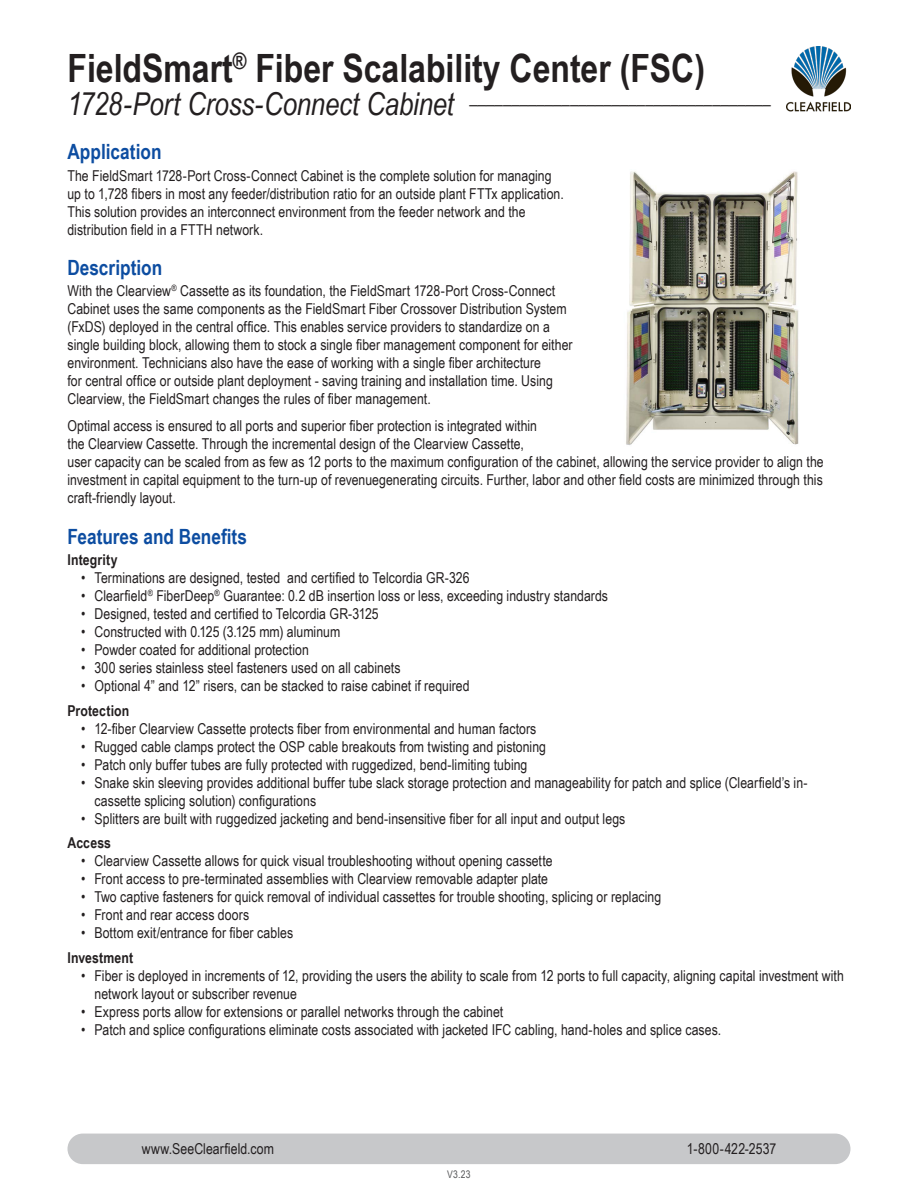
<style>
.page{position:relative;width:918px;height:1188px;background:#fff}
.page>*{position:absolute;margin:0;border:0;box-sizing:border-box;transform-origin:0 0}
.Left_Page_Product_He{font:700 39px "Arial Narrow";color:#231f20}
.Headers{font:700 21px "Arial Narrow";color:#0d4da1}
.Right_Page_Product_N{font:italic 18.3px "Arial Narrow";color:#231f20}
.t1{font:15px/18px "Arial Narrow";letter-spacing:.005em;color:#231f20}
.Features_and_Benefit{font:700 15px "Arial Narrow";letter-spacing:.01em;color:#231f20}
.t2{font:10.5px "Arial Narrow";color:#57585a}
.s1{font-size:31.5px}
</style>
<div class="page">
<img style="left:787px;top:46px;width:63px;height:66px">
<div style="left:67px;top:1134px;width:783px;height:30px;background:#c7c8ca;border-radius:15px"></div>
<img style="left:626px;top:171px;width:173px;height:274px">
<p class="Left_Page_Product_He" style="left:68px;top:39px;width:639px">FieldSmart<sup>®</sup> Fiber Scalability Center (FSC)</p>
<p class="Right_Page_Product_N" style="left:68px;top:85px;width:705px"><span class="s1">1728-Port Cross-Connect Cabinet</span> ____________________________________</p>
<p class="Headers" style="left:68px;top:136px;width:96px">Application</p>
<p class="t1" style="left:68px;top:166px;width:498px">The FieldSmart 1728-Port Cross-Connect Cabinet is the complete solution for managing up to 1,728 fibers in most any feeder/distribution ratio for an outside plant FTTx application.<br>This solution provides an interconnect environment from the feeder network and the distribution field in a FTTH network.</p>
<p class="Headers" style="left:68px;top:252px;width:96px">Description</p>
<p class="t1" style="left:68px;top:282px;width:507px">With the Clearview<sup>®</sup> Cassette as its foundation, the FieldSmart 1728-Port Cross-Connect Cabinet uses the same components as the FieldSmart Fiber Crossover Distribution System (FxDS) deployed in the central office. This enables service providers to standardize on a single building block, allowing them to stock a single fiber management component for either environment. Technicians also have the ease of working with a single fiber architecture<br>for central office or outside plant deployment - saving training and installation time. Using Clearview, the FieldSmart changes the rules of fiber management.</p>
<p class="t1" style="left:68px;top:416px;width:758px">Optimal access is ensured to all ports and superior fiber protection is integrated within<br>the Clearview Cassette. Through the incremental design of the Clearview Cassette,<br>user capacity can be scaled from as few as 12 ports to the maximum configuration of the cabinet, allowing the service provider to align the investment in capital equipment to the turn-up of revenuegenerating circuits. Further, labor and other field costs are minimized through this craft-friendly layout.</p>
<p class="Headers" style="left:68px;top:520px;width:181px">Features and Benefits</p>
<p class="Features_and_Benefit" style="left:68px;top:548px;width:52px">Integrity</p>
<p class="t1" style="left:81px;top:568px;width:390px">• Terminations are designed, tested and certified to Telcordia GR-326</p>
<p class="t1" style="left:81px;top:586px;width:529px">• Clearfield<sup>®</sup> FiberDeep<sup>®</sup> Guarantee: 0.2 dB insertion loss or less, exceeding industry standards</p>
<p class="t1" style="left:81px;top:604px;width:299px">• Designed, tested and certified to Telcordia GR-3125</p>
<p class="t1" style="left:81px;top:622px;width:261px">• Constructed with 0.125 (3.125 mm) aluminum</p>
<p class="t1" style="left:81px;top:640px;width:229px">• Powder coated for additional protection</p>
<p class="t1" style="left:81px;top:658px;width:321px">• 300 series stainless steel fasteners used on all cabinets</p>
<p class="t1" style="left:81px;top:676px;width:390px">• Optional 4” and 12” risers, can be stacked to raise cabinet if required</p>
<p class="Features_and_Benefit" style="left:68px;top:699px;width:63px">Protection</p>
<p class="t1" style="left:81px;top:719px;width:457px">• 12-fiber Clearview Cassette protects fiber from environmental and human factors</p>
<p class="t1" style="left:81px;top:737px;width:467px">• Rugged cable clamps protect the OSP cable breakouts from twisting and pistoning</p>
<p class="t1" style="left:81px;top:755px;width:448px">• Patch only buffer tubes are fully protected with ruggedized, bend-limiting tubing</p>
<p class="t1" style="left:94px;top:773px;width:715px;text-indent:-14px">• Snake skin sleeving provides additional buffer tube slack storage protection and manageability for patch and splice (Clearfield’s in&shy;cassette splicing solution) configurations</p>
<p class="t1" style="left:81px;top:809px;width:546px">• Splitters are built with ruggedized jacketing and bend-insensitive fiber for all input and output legs</p>
<p class="Features_and_Benefit" style="left:68px;top:832px;width:45px">Access</p>
<p class="t1" style="left:81px;top:851px;width:473px">• Clearview Cassette allows for quick visual troubleshooting without opening cassette</p>
<p class="t1" style="left:81px;top:869px;width:469px">• Front access to pre-terminated assemblies with Clearview removable adapter plate</p>
<p class="t1" style="left:81px;top:887px;width:582px">• Two captive fasteners for quick removal of individual cassettes for trouble shooting, splicing or replacing</p>
<p class="t1" style="left:81px;top:905px;width:170px">• Front and rear access doors</p>
<p class="t1" style="left:81px;top:923px;width:214px">• Bottom exit/entrance for fiber cables</p>
<p class="Features_and_Benefit" style="left:68px;top:946px;width:67px">Investment</p>
<p class="t1" style="left:94px;top:966px;width:751px;text-indent:-14px">• Fiber is deployed in increments of 12, providing the users the ability to scale from 12 ports to full capacity, aligning capital investment with network layout or subscriber revenue</p>
<p class="t1" style="left:81px;top:1002px;width:424px">• Express ports allow for extensions or parallel networks through the cabinet</p>
<p class="t1" style="left:81px;top:1020px;width:642px">• Patch and splice configurations eliminate costs associated with jacketed IFC cabling, hand-holes and splice cases.</p>
<p class="t1" style="left:142px;top:1139px;width:134px">www.SeeClearfield.com</p>
<p class="t1" style="left:687px;top:1139px;width:91px">1-800-422-2537</p>
<p class="t2" style="left:447px;top:1167px;width:25px">V3.23</p>
</div>
